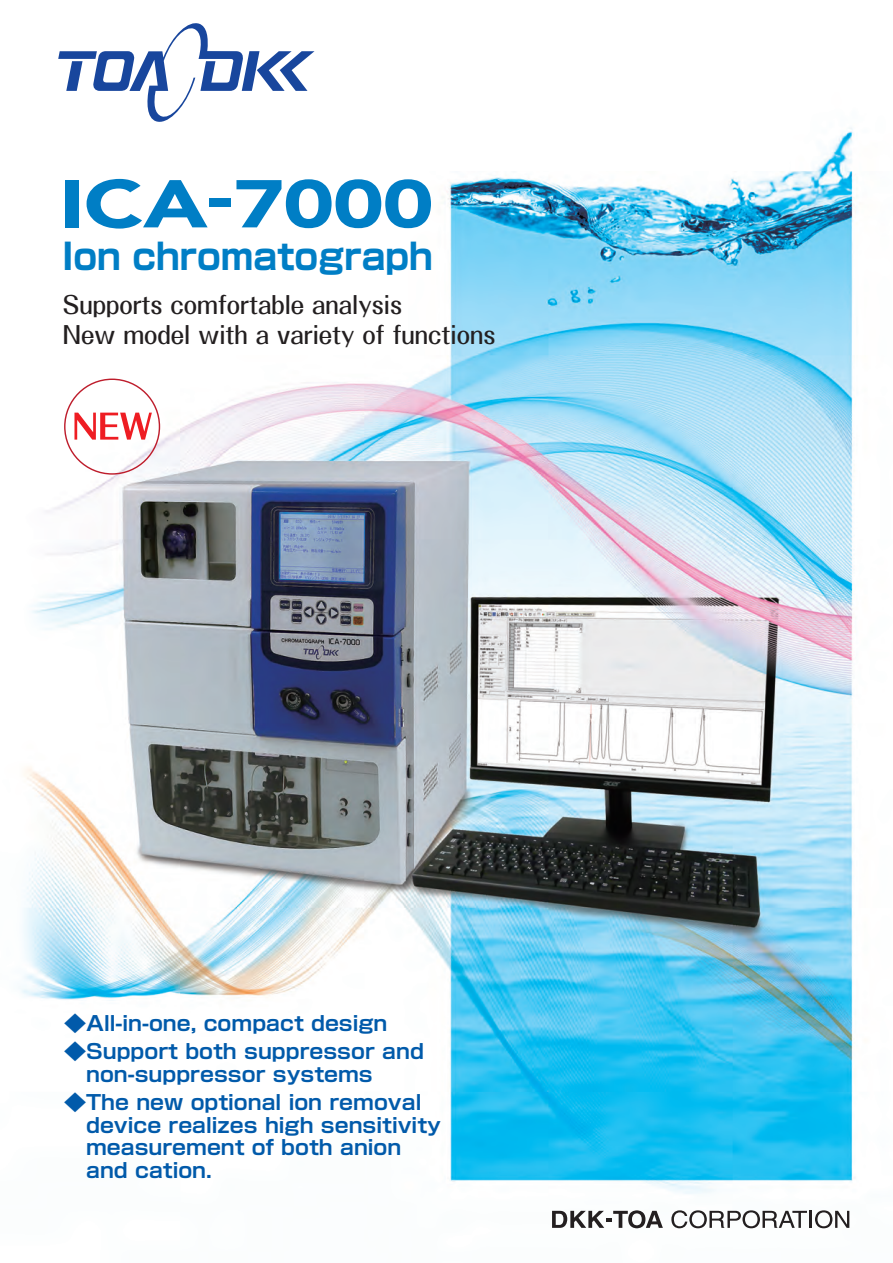
<style>
.page{position:relative;width:893px;height:1263px;background:#fff}
.page>*{position:absolute;margin:0;border:0;box-sizing:border-box;transform-origin:0 0}
.t1{font:900 66.75px "Avenir";letter-spacing:-.02em;color:#007ec5;scale:1.3 1}
.t2{font:700 36px "Shin Go Pr 6 N";color:#007ec5;scale:.96 1}
.t3{font:500 24px/30px "Folk Pro";color:#231f20}
.t4{font:700 20.25px/22.5px "Shin Go Pr 6 N De";color:#015aaa;scale:1.09 1}
.s1{font-family:"Koz Go Pr 6 N";font-weight:400}
</style>
<div class="page">
<img style="left:20px;top:51px;width:835px;height:1178px">
<svg style="left:58px;top:23px;width:256px;height:102px"></svg>
<svg style="left:74px;top:413px;width:78px;height:27px"></svg>
<svg style="left:671px;top:1210px;width:178px;height:18px"></svg>
<svg style="left:552px;top:1210px;width:111px;height:18px"></svg>
<h1 class="t1" style="left:60px;top:147px;width:289px">ICA-7000</h1>
<h2 class="t2" style="left:63px;top:228px;width:387px">Ion chromatograph</h2>
<p class="t3" style="left:63px;top:286px;width:434px">Supports comfortable analysis<br>New model with a variety of functions</p>
<p class="t4" style="left:64px;top:1011px;width:298px"><span class="s1">◆</span>All-in-one, compact design</p>
<p class="t4" style="left:64px;top:1039px;width:332px">◆Support both suppressor and　non-suppressor systems</p>
<p class="t4" style="left:64px;top:1090px;width:347px">◆The new optional ion removal　device realizes high sensitivity　measurement of both anion　and cation.</p>
</div>
